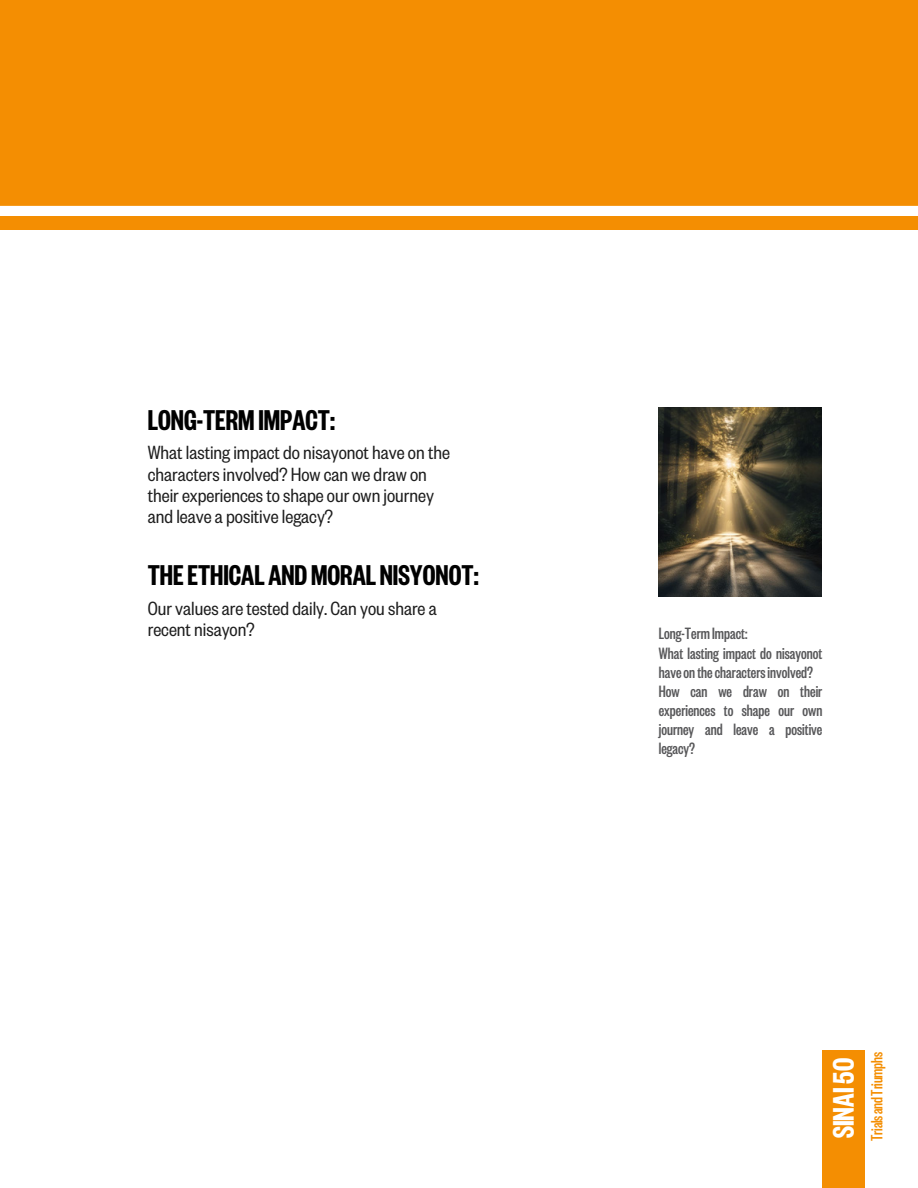
<style>
.page{position:relative;width:918px;height:1188px;background:#fff}
.page>*{position:absolute;margin:0;border:0;box-sizing:border-box;transform-origin:0 0}
.t1{font:600 32.85px "Founders Grotesk X Cond";color:#fff}
.t2{font:600 31.5px "Founders Grotesk X Cond";color:#000}
.t3{font:21px/21.3px "Founders Grotesk Cond";color:#1e1e1e}
.t4{font:500 18px/19.2px "Founders Grotesk X Cond";color:#58585a}
.t5{font:500 18px "Founders Grotesk X Cond";letter-spacing:-.015em;color:#f48e02}
</style>
<div class="page">
<div style="left:0;top:0;width:918px;height:230px;background:#f48e02"></div>
<div style="left:0;top:206px;width:918px;height:10px;background:#fff"></div>
<div style="left:822px;top:1050px;width:43px;height:138px;background:#f48e02"></div>
<img style="left:659px;top:408px;width:163px;height:188px">
<p class="t2" style="left:148px;top:410px;width:189px">LONG-TERMIMPACT:</p>
<h2 class="t3" style="left:148px;top:446px;width:304px">What lastingimpact do nisayonot haveon the charactersinvolved? How can we draw on theirexperiencestoshapeourown journey and leavea positivelegacy?</h2>
<p class="t2" style="left:148px;top:565px;width:332px">THEETHICAL ANDMORAL NISYONOT:</p>
<p class="t3" style="left:148px;top:601px;width:290px">Ourvaluesaretested daily. Can you sharea recent nisayon?</p>
<h1 class="t4" style="left:659px;top:628px;width:90px">Long-TermImpact:</h1>
<h2 class="t4" style="left:659px;top:647px;width:165px">What lasting impact do nisayonot haveonthecharactersinvolved?</h2>
<h1 class="t4" style="left:659px;top:685px;width:165px;text-align:justify">How can we draw on their experiences to shape our own journey and leave a positive legacy?</h1>
<p class="t1" style="left:833px;top:1138px;width:82px;rotate:-90deg">SINAI50</p>
<h1 class="t5" style="left:871px;top:1141px;width:90px;rotate:-90deg">TrialsandTriumphs</h1>
</div>
